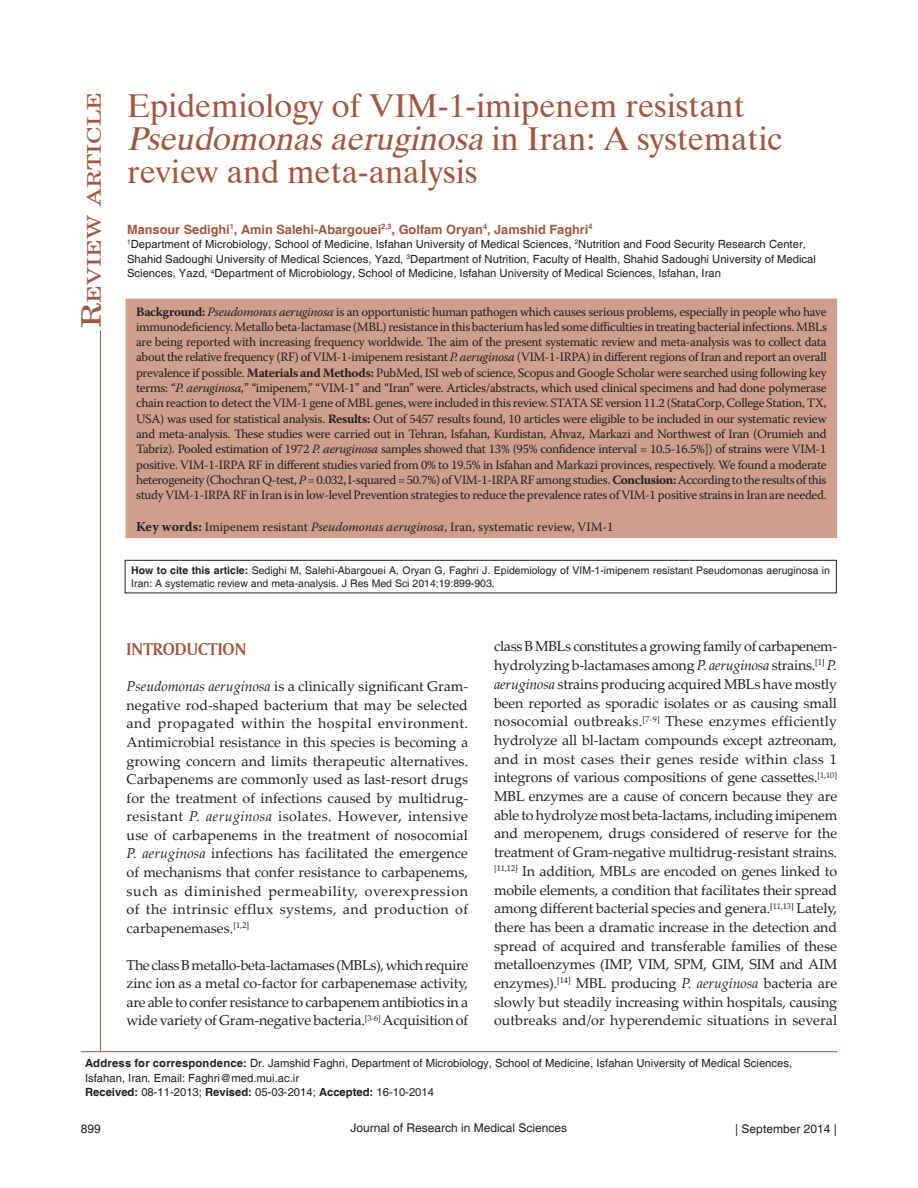
<style>
.page{position:relative;width:918px;height:1188px;background:#fff}
.page>*{position:absolute;margin:0;border:0;box-sizing:border-box;transform-origin:0 0}
.AT{font:33px/33px "Dutch 801 BT";color:#a25641}
.AH{font:18.9px "New Century Schlbk";color:#a25641;scale:1.3 1}
.t1{font:18px "Amerigo BT Bold A";color:#a25641}
.TX{font:14.25px/18.8px "Palatino Linotype";letter-spacing:.005em;color:#231f20;text-align:justify}
.ABS{font:12.75px/15.3px "Warnock Pro";letter-spacing:-.025em;color:#231f20;text-align:justify}
.KWD{font:12.75px "Warnock Pro";color:#231f20}
.AU{font:700 12.75px "Helvetica";color:#a25641}
.t2{font:12px "Helvetica";color:#231f20}
.AFF{font:11.25px/14.7px "Helvetica";color:#231f20}
.ADD{font:11.25px/14.5px "Helvetica";color:#231f20}
.SRC{font:10.5px/12.6px "Helvetica";color:#231f20}
.s1{font-size:27px}
.s2{font-style:italic}
.s3{font-weight:700}
.s4{font-weight:700;font-size:13.5px}
</style>
<div class="page">
<div style="left:126px;top:299px;width:710px;height:238px;background:#cf9e8c"></div>
<div style="left:126px;top:299px;width:711px;height:239px;border:2px solid #cf9e8c"></div>
<hr style="left:100px;top:330px;width:1px;height:722px;background:#a25641">
<div style="left:125px;top:560px;width:712px;height:33px;border:1px solid #231f20"></div>
<hr style="left:81px;top:1051px;width:756px;height:1px;background:#a25641">
<p class="AH" style="left:83px;top:328px;width:182px;rotate:-90deg"><span class="s1">R</span>eview article</p>
<p class="AT" style="left:127px;top:89px;width:656px">Epidemiology of VIM-1-imipenem resistant<br><span class="s2">Pseudomonasaeruginosa</span> i n I r a n : A s y s t e m a t i c review and meta-analysis</p>
<p class="AU" style="left:127px;top:221px;width:467px">Mansour Sedighi<sup>1</sup>, Amin Salehi-Abargouei<sup>2,3</sup>, Golfam Oryan<sup>4</sup>, Jamshid Faghri<sup>4</sup></p>
<p class="AFF" style="left:127px;top:237px;width:690px"><sup>1</sup>Department of Microbiology, School of Medicine, Isfahan University of Medical Sciences, <sup>2</sup>Nutrition and Food Security Research Center,<br>Shahid Sadoughi University of Medical Sciences, Yazd, <sup>3</sup>Department of Nutrition, Faculty of Health, Shahid Sadoughi University of Medical<br>Sciences, Yazd, <sup>4</sup>Department of Microbiology, School of Medicine, Isfahan University of Medical Sciences, Isfahan, Iran</p>
<p class="ABS" style="left:136px;top:303px;width:693px"><span class="s3">Background:</span> <span class="s2">Pseudomonas aeruginosa</span> is an opportunistic human pathogen which causes serious problems, especially in people who have immunodeficiency. Metallo beta-lactamase (MBL) resistance in this bacterium has led some difficulties in treating bacterial infections. MBLs are being reported with increasing frequency worldwide. The aim of the present systematic review and meta-analysis was to collect data about the relative frequency (RF) of VIM-1-imipenem resistant <span class="s2">P. aeruginosa</span> (VIM-1-IRPA) in different regions of Iran and report an overall prevalence if possible. <span class="s3">Materials and Methods:</span> PubMed, ISI web of science, Scopus and Google Scholar were searched using following key terms: “<span class="s2">P. aeruginosa,</span>” “imipenem,” “VIM-1” and “Iran” were. Articles/abstracts, which used clinical specimens and had done polymerase chain reaction to detect the VIM-1 gene of MBL genes, were included in this review. STATA SE version 11.2 (StataCorp, College Station, TX, USA) was used for statistical analysis. <span class="s3">Results:</span> Out of 5457 results found, 10 articles were eligible to be included in our systematic review and meta-analysis. These studies were carried out in Tehran, Isfahan, Kurdistan, Ahvaz, Markazi and Northwest of Iran (Orumieh and Tabriz). Pooled estimation of 1972 <span class="s2">P. aeruginosa</span> samples showed that 13% (95% confidence interval = 10.5-16.5%]) of strains were VIM-1 positive. VIM-1-IRPA RF in different studies varied from 0% to 19.5% in Isfahan and Markazi provinces, respectively. We found a moderate heterogeneity (Chochran Q-test, <span class="s2">P</span> = 0.032, I-squared = 50.7%) of VIM-1-IRPA RF among studies. <span class="s3">Conclusion:</span> According to the results of this study VIM-1-IRPA RF in Iran is in low-level Prevention strategies to reduce the prevalence rates of VIM-1 positive strains in Iran are needed.</p>
<p class="KWD" style="left:136px;top:519px;width:479px"><span class="s4">Key words:</span> Imipenem resistant <span class="s2">Pseudomonas aeruginosa</span>, Iran, systematic review, VIM-1</p>
<p class="SRC" style="left:131px;top:565px;width:700px"><span class="s3">How to cite this article:</span> Sedighi M, Salehi-Abargouei A, Oryan G, Faghri J. Epidemiology of VIM-1-imipenem resistant Pseudomonas aeruginosa in<br>Iran: A systematic review and meta-analysis. J Res Med Sci 2014;19:899-903.</p>
<h1 class="t1" style="left:127px;top:638px;width:121px">INTRODUCTION</h1>
<p class="TX" style="left:127px;top:677px;width:343px"><span class="s2">Pseudomonas aeruginosa</span> is a clinically significant Gram&shy;negative rod-shaped bacterium that may be selected and propagated within the hospital environment.<br>Antimicrobial resistance in this species is becoming a growing concern and limits therapeutic alternatives.<br>Carbapenems are commonly used as last-resort drugs for the treatment of infections caused by multidrug&shy;resistant <span class="s2">P. aeruginosa</span> isolates. However, intensive use of carbapenems in the treatment of nosocomial <span class="s2">P. aeruginosa</span> infections has facilitated the emergence of mechanisms that confer resistance to carbapenems, such as diminished permeability, overexpression of the intrinsic efflux systems, and production of carbapenemases.<sup>[1,2]</sup></p>
<p class="TX" style="left:127px;top:955px;width:343px">The class B metallo-beta-lactamases (MBLs), which require zinc ion as a metal co-factor for carbapenemase activity, are able to confer resistance to carbapenem antibiotics in a wide variety of Gram-negative bacteria.<sup>[3-6]</sup> Acquisition of</p>
<p class="TX" style="left:494px;top:637px;width:345px">class B MBLs constitutes a growing family of carbapenem&shy;hydrolyzing b-lactamases among <span class="s2">P. aeruginosa</span> strains.<sup>[1]</sup> <span class="s2">P. aeruginosa</span> strains producing acquired MBLs have mostly been reported as sporadic isolates or as causing small nosocomial outbreaks.<sup>[7-9]</sup> These enzymes efficiently hydrolyze all bl-lactam compounds except aztreonam, and in most cases their genes reside within class 1 integrons of various compositions of gene cassettes.<sup>[1,10] </sup>MBL enzymes are a cause of concern because they are able to hydrolyze most beta-lactams, including imipenem and meropenem, drugs considered of reserve for the treatment of Gram-negative multidrug-resistant strains. <sup>[11,12]</sup> In addition, MBLs are encoded on genes linked to mobile elements, a condition that facilitates their spread among different bacterial species and genera.<sup>[11,13]</sup> Lately, there has been a dramatic increase in the detection and spread of acquired and transferable families of these metalloenzymes (IMP, VIM, SPM, GIM, SIM and AIM enzymes).<sup>[14]</sup> MBL producing <span class="s2">P. aeruginosa</span> bacteria are slowly but steadily increasing within hospitals, causing outbreaks and/or hyperendemic situations in several</p>
<p class="ADD" style="left:85px;top:1056px;width:709px"><span class="s3">Address for correspondence:</span> Dr. Jamshid Faghri, Department of Microbiology, School of Medicine, Isfahan University of Medical Sciences,<br>Isfahan, Iran. Email: Faghri@med.mui.ac.ir<br><span class="s3">Received:</span> 08-11-2013; <span class="s3">Revised:</span> 05-03-2014; <span class="s3">Accepted:</span> 16-10-2014</p>
<p class="t2" style="left:81px;top:1122px;width:22px">899</p>
<p class="t2" style="left:351px;top:1121px;width:218px">Journal of Research in Medical Sciences</p>
<p class="t2" style="left:735px;top:1122px;width:103px">| September 2014 |</p>
</div>
